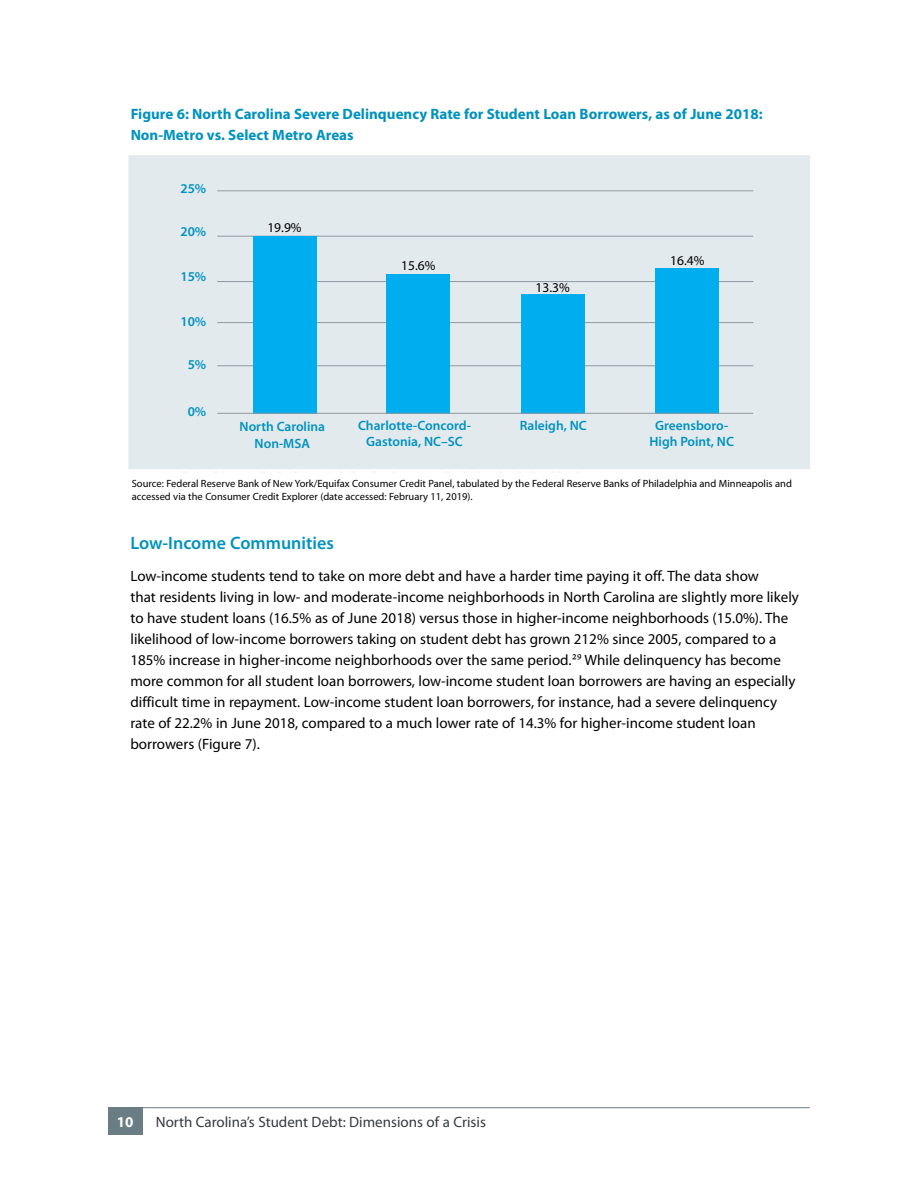
<style>
.page{position:relative;width:918px;height:1188px;background:#fff}
.page>*{position:absolute;margin:0;border:0;box-sizing:border-box;transform-origin:0 0}
.t1{font:600 18px "Myriad Pro";color:#0092be}
.t2{font:15px/21px "Myriad Pro";color:#000}
.t3{font:700 15px/21px "Myriad Pro";color:#0092be}
.t4{font:15px "Myriad Pro";color:#333a42}
.t5{font:700 15px "Myriad Pro";color:#fff}
.t6{font:600 13.5px/16.2px "Myriad Pro";color:#0092be;text-align:center}
.t7{font:13.5px "Myriad Pro";color:#000}
.t8{font:10.5px/12.6px "Myriad Pro";color:#000}
.s1{font-family:"Adobe Jenson Pro"}
</style>
<div class="page">
<hr style="left:108px;top:1107px;width:702px;height:1px;background:#6a7d84">
<div style="left:108px;top:1108px;width:35px;height:27px;background:#6a7d84"></div>
<div style="left:129px;top:155px;width:681px;height:314px;background:#e3eaee"></div>
<hr style="left:217px;top:190px;width:536px;height:1px;background:#8f9aa0">
<hr style="left:217px;top:236px;width:536px;height:1px;background:#8f9aa0">
<hr style="left:217px;top:281px;width:536px;height:1px;background:#8f9aa0">
<hr style="left:217px;top:322px;width:536px;height:1px;background:#8f9aa0">
<hr style="left:217px;top:365px;width:536px;height:1px;background:#8f9aa0">
<div style="left:253px;top:237px;width:63px;height:177px;background:#00aeef"></div>
<div style="left:387px;top:275px;width:63px;height:139px;background:#00aeef"></div>
<div style="left:522px;top:294px;width:63px;height:120px;background:#00aeef"></div>
<div style="left:655px;top:268px;width:64px;height:146px;background:#00aeef"></div>
<hr style="left:217px;top:413px;width:536px;height:1px;background:#8f9aa0">
<p class="t3" style="left:131px;top:103px;width:633px">Figure 6: North Carolina Severe Delinquency Rate for Student Loan Borrowers, as of June 2018:<br>Non-Metro vs. Select Metro Areas</p>
<p class="t6" style="left:180px;top:180px;width:27px">25%</p>
<p class="t6" style="left:180px;top:223px;width:27px">20%</p>
<p class="t6" style="left:180px;top:268px;width:27px">15%</p>
<p class="t6" style="left:180px;top:313px;width:27px">10%</p>
<p class="t6" style="left:188px;top:356px;width:20px">5%</p>
<p class="t6" style="left:188px;top:403px;width:20px">0%</p>
<p class="t7" style="left:267px;top:219px;width:36px">19.9%</p>
<p class="t7" style="left:401px;top:258px;width:36px">15.6%</p>
<p class="t7" style="left:536px;top:280px;width:36px">13.3%</p>
<p class="t7" style="left:670px;top:252px;width:36px">16.4%</p>
<p class="t6" style="left:240px;top:418px;width:87px">North Carolina<br>Non-MSA</p>
<p class="t6" style="left:358px;top:417px;width:114px">Charlotte-Concord-<br>Gastonia, NC–SC</p>
<p class="t6" style="left:520px;top:417px;width:69px">Raleigh, NC</p>
<p class="t6" style="left:649px;top:417px;width:86px">Greensboro-<br>High Point, NC</p>
<p class="t8" style="left:132px;top:477px;width:662px">Source: Federal Reserve Bank of New York/Equifax Consumer Credit Panel, tabulated by the Federal Reserve Banks of Philadelphia and Minneapolis and accessed via the Consumer Credit Explorer (date accessed: February 11, 2019).</p>
<p class="t1" style="left:130px;top:532px;width:205px">Low-Income Communities</p>
<p class="t2" style="left:130px;top:565px;width:670px">Low-income students tend to take on more debt and have a harder time paying it off. The data show<br>that residents living in low- and moderate-income neighborhoods in North Carolina are slightly more likely to have student loans (16.5% as of June 2018) versus those in higher-income neighborhoods (15.0%). The likelihood of low-income borrowers taking on student debt has grown 212% since 2005, compared to a 185% increase in higher-income neighborhoods over the same period.<span class="s1">29</span> While delinquency has become more common for all student loan borrowers, low-income student loan borrowers are having an especially difficult time in repayment. Low-income student loan borrowers, for instance, had a severe delinquency rate of 22.2% in June 2018, compared to a much lower rate of 14.3% for higher-income student loan borrowers (Figure 7).</p>
<p class="t5" style="left:117px;top:1112px;width:18px">10</p>
<p class="t4" style="left:156px;top:1113px;width:332px">North Carolina’s Student Debt: Dimensions of a Crisis</p>
</div>
